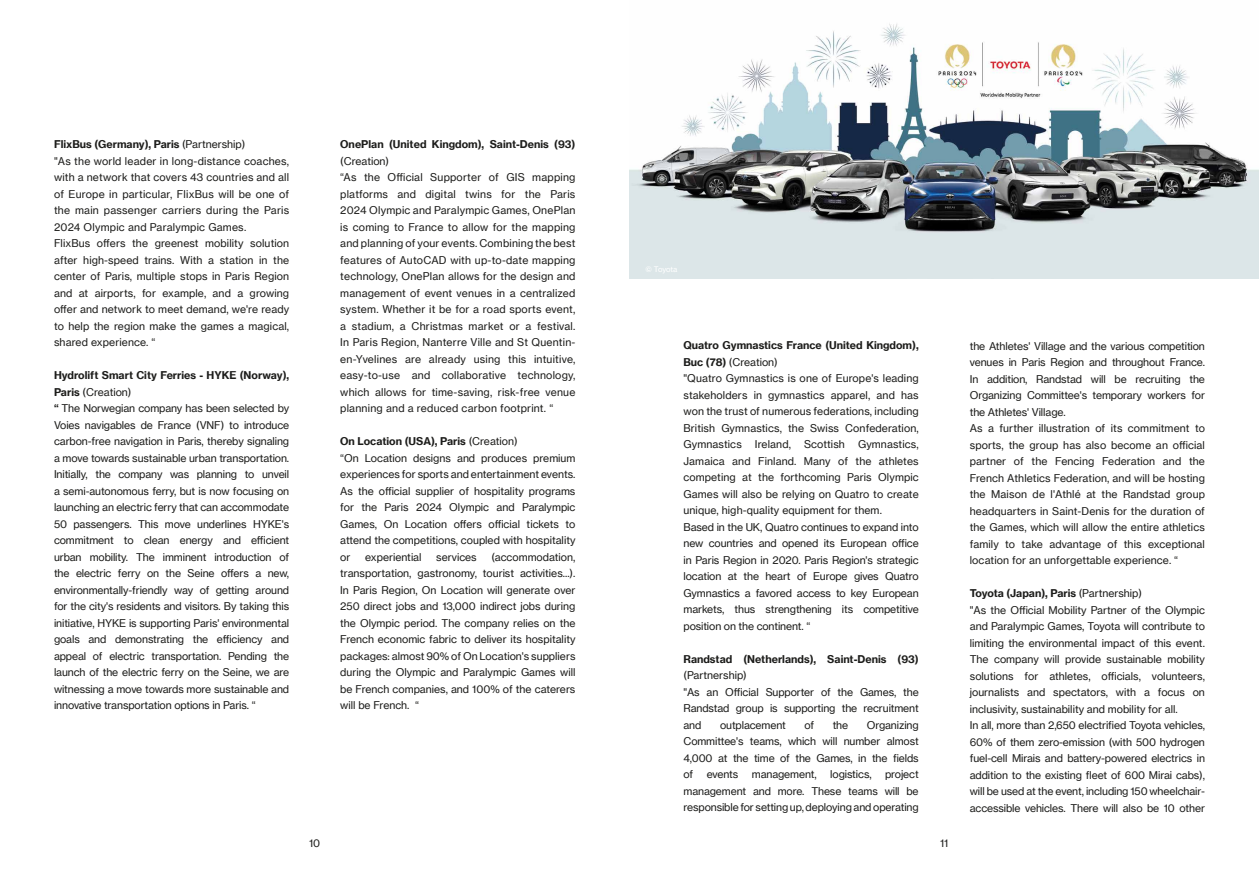
<style>
.page{position:relative;width:1259px;height:893px;background:#fff}
.page>*{position:absolute;margin:0;border:0;box-sizing:border-box;transform-origin:0 0}
.t1{font:10.5px/16.5px "N Haas Grotesk TX Pro 55 Rg";color:#1d1d1b}
.t2{font:10.5px/16.5px "N Haas Grotesk TX Pro 55 Rg";letter-spacing:.02em;color:#1d1d1b}
.t3{font:10.5px "N Haas Grotesk TX Pro 75 Bd";color:#1d1d1b}
.t4{font:7.5px "N Haas Grotesk TX Pro 55 Rg";letter-spacing:-.01em;color:#fff}
.s1{font-family:"N Haas Grotesk TX Pro 55 Rg"}
.s2{font-family:"N Haas Grotesk TX Pro 75 Bd"}
</style>
<div class="page">
<img style="left:629px;top:23px;width:630px;height:256px">
<p class="t3" style="left:54px;top:138px;width:193px">FlixBus (Germany), Paris <span class="s1">(Partnership)</span></p>
<p class="t1" style="left:54px;top:153px;width:237px">"As the world leader in long-distance coaches, with a network that covers 43 countries and all of Europe in particular, FlixBus will be one of the main passenger carriers during the Paris 2024 Olympic and Paralympic Games.<br>FlixBus offers the greenest mobility solution after high-speed trains. With a station in the center of Paris, multiple stops in Paris Region and at airports, for example, and a growing offer and network to meet demand, we're ready to help the region make the games a magical, shared experience. “</p>
<p class="t3" style="left:54px;top:369px;width:237px">Hydrolift Smart City Ferries - HYKE (Norway),</p>
<p class="t1" style="left:54px;top:384px;width:237px"><span class="s2">Paris</span> (Creation)<br><span class="s2">“</span> The Norwegian company has been selected by Voies navigables de France (VNF) to introduce carbon-free navigation in Paris, thereby signaling a move towards sustainable urban transportation.<br>Initially, the company was planning to unveil a semi-autonomous ferry, but is now focusing on launching an electric ferry that can accommodate 50 passengers. This move underlines HYKE's commitment to clean energy and efficient urban mobility. The imminent introduction of the electric ferry on the Seine offers a new, environmentally-friendly way of getting around for the city's residents and visitors. By taking this initiative, HYKE is supporting Paris' environmental goals and demonstrating the efficiency and appeal of electric transportation. Pending the launch of the electric ferry on the Seine, we are witnessing a move towards more sustainable and innovative transportation options in Paris. “</p>
<p class="t3" style="left:340px;top:138px;width:237px">OnePlan (United Kingdom), Saint-Denis (93)</p>
<p class="t2" style="left:340px;top:153px;width:237px">(Creation)<br>“As the Official Supporter of GIS mapping platforms and digital twins for the Paris 2024 Olympic and Paralympic Games, OnePlan is coming to France to allow for the mapping and planning of your events. Combining the best features of AutoCAD with up-to-date mapping technology, OnePlan allows for the design and management of event venues in a centralized system. Whether it be for a road sports event, a stadium, a Christmas market or a festival.<br>In Paris Region, Nanterre Ville and St Quentin&shy;en-Yvelines are already using this intuitive, easy-to-use and collaborative technology, which allows for time-saving, risk-free venue planning and a reduced carbon footprint. “</p>
<p class="t3" style="left:340px;top:435px;width:179px">On Location (USA), Paris <span class="s1">(Creation)</span></p>
<p class="t1" style="left:340px;top:450px;width:237px;text-align:justify">“On Location designs and produces premium experiences for sports and entertainment events.<br>As the official supplier of hospitality programs for the Paris 2024 Olympic and Paralympic Games, On Location offers official tickets to attend the competitions, coupled with hospitality or</p>
<p class="t1" style="left:340px;top:549px;width:237px;text-align:justify;text-indent:151px">(accommodation, transportation, gastronomy, tourist activities...).<br>In Paris Region, On Location will generate over 250 direct jobs and 13,000 indirect jobs during the Olympic period. The company relies on the French economic fabric to deliver its hospitality packages: almost 90% of On Location's suppliers during the Olympic and Paralympic Games will be French companies, and 100% of the caterers will be French. “</p>
<p class="t1" style="left:365px;top:549px;width:58px">experiential</p>
<p class="t1" style="left:436px;top:549px;width:42px">services</p>
<p class="t4" style="left:645px;top:264px;width:33px">© Toyota</p>
<p class="t3" style="left:683px;top:339px;width:237px">Quatro Gymnastics France (United Kingdom),</p>
<p class="t1" style="left:683px;top:354px;width:237px"><span class="s2">Buc (78)</span> (Creation)<br>"Quatro Gymnastics is one of Europe's leading stakeholders in gymnastics apparel, and has won the trust of numerous federations, including British Gymnastics, the Swiss Confederation, Gymnastics Ireland, Scottish Gymnastics, Jamaica and Finland. Many of the athletes competing at the forthcoming Paris Olympic Games will also be relying on Quatro to create unique, high-quality equipment for them.<br>Based in the UK, Quatro continues to expand into new countries and opened its European office in Paris Region in 2020. Paris Region's strategic location at the heart of Europe gives Quatro Gymnastics a favored access to key European markets, thus strengthening its competitive position on the continent. “</p>
<p class="t3" style="left:683px;top:652px;width:237px">Randstad (Netherlands), Saint-Denis (93)</p>
<p class="t1" style="left:683px;top:667px;width:237px">(Partnership)<br>"As an Official Supporter of the Games, the<br>Randstad group is supporting the recruitment and</p>
<p class="t1" style="left:683px;top:717px;width:237px;text-align:justify;text-indent:183px">Organizing Committee's teams, which will number almost 4,000 at the time of the Games, in the fields of</p>
<p class="t1" style="left:720px;top:717px;width:67px">outplacement</p>
<p class="t1" style="left:804px;top:717px;width:11px">of</p>
<p class="t1" style="left:832px;top:717px;width:17px">the</p>
<p class="t1" style="left:683px;top:766px;width:237px;text-align:justify;text-indent:202px">project management and more. These teams will be responsible for setting up, deploying and operating</p>
<p class="t1" style="left:706px;top:766px;width:33px">events</p>
<p class="t1" style="left:752px;top:766px;width:66px">management,</p>
<p class="t1" style="left:830px;top:766px;width:43px">logistics,</p>
<p class="t1" style="left:309px;top:835px;width:13px">10</p>
<p class="t1" style="left:940px;top:835px;width:10px">11</p>
<p class="t1" style="left:969px;top:337px;width:237px">the Athletes' Village and the various competition venues in Paris Region and throughout France.<br>In addition, Randstad will be recruiting the Organizing Committee's temporary workers for the Athletes' Village.<br>As a further illustration of its commitment to sports, the group has also become an official partner of the Fencing Federation and the French Athletics Federation, and will be hosting the Maison de l'Athlé at the Randstad group headquarters in Saint-Denis for the duration of the Games, which will allow the entire athletics family to take advantage of this exceptional location for an unforgettable experience. “</p>
<p class="t3" style="left:969px;top:587px;width:174px">Toyota (Japan), Paris <span class="s1">(Partnership)</span></p>
<p class="t1" style="left:969px;top:601px;width:237px">"As the Official Mobility Partner of the Olympic and Paralympic Games, Toyota will contribute to limiting the environmental impact of this event.<br>The company will provide sustainable mobility solutions for athletes, officials, volunteers, journalists and spectators, with a focus on inclusivity, sustainability and mobility for all.<br>In all, more than 2,650 electrified Toyota vehicles, 60% of them zero-emission (with 500 hydrogen fuel-cell Mirais and battery-powered electrics in addition to the existing fleet of 600 Mirai cabs), will be used at the event, including 150 wheelchair&shy;accessible vehicles. There will also be 10 other</p>
</div>
